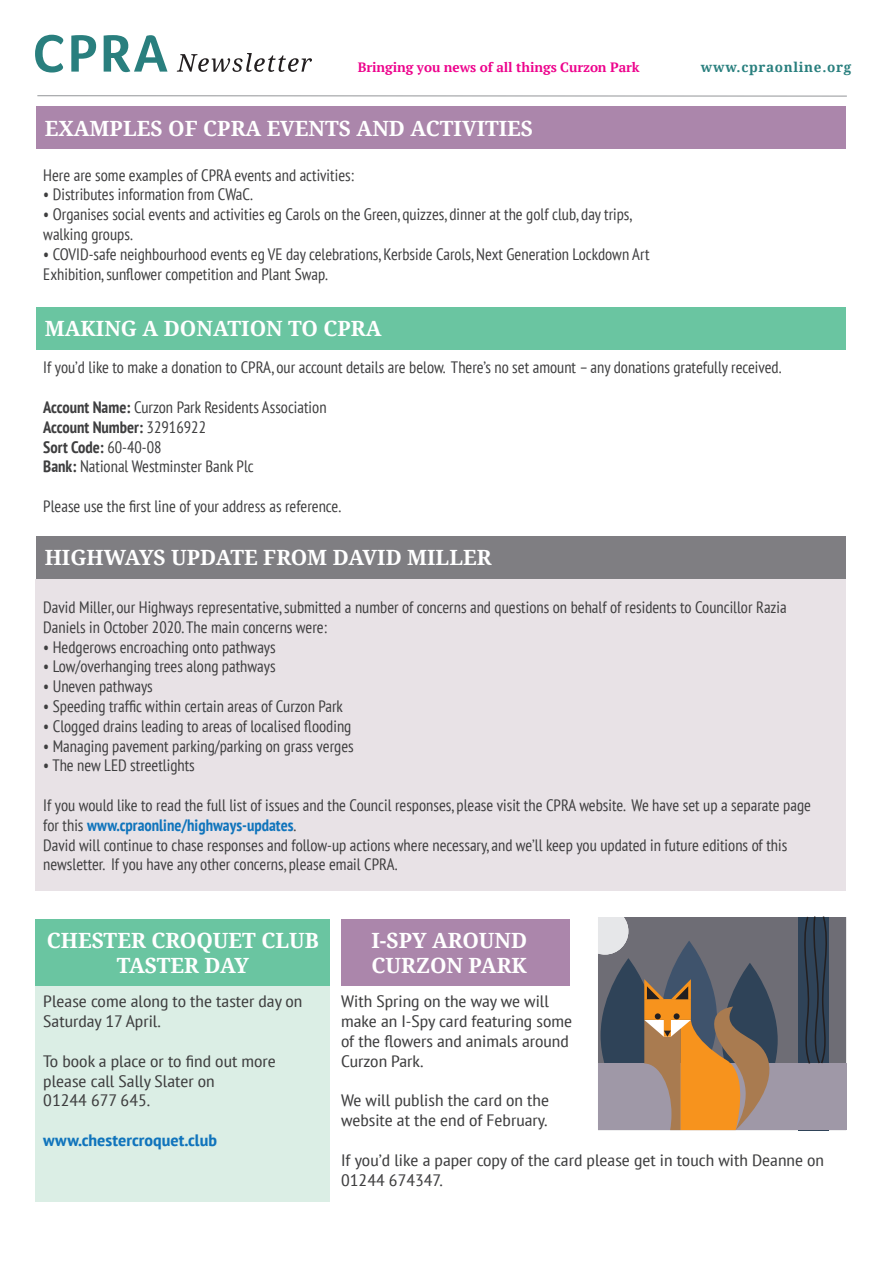
<style>
.page{position:relative;width:893px;height:1263px;background:#fff}
.page>*{position:absolute;margin:0;border:0;box-sizing:border-box;transform-origin:0 0}
.t1{font:700 54px "Foco";color:#297f7e}
.t2{font:700 21px/25.2px "Droid Serif";color:#fff}
.t3{font:condensed 16.5px/19.8px "PT Sans";color:#3e3e3f}
.t4{font:condensed 16.5px/19.8px "PT Sans";color:#3e3e3f;scale:1.18 1}
.t5{font:700 condensed 16.5px "PT Sans";color:#1074bc;scale:1.18 1}
.t6{font:700 13.5px "PT Serif";letter-spacing:-.005em;color:#ed028c}
.t7{font:700 13.5px "Droid Serif";letter-spacing:.05em;color:#297f7e}
.s1{font-weight:700}
.s2{font-weight:700;color:#1074bc}
</style>
<div class="page">
<div style="left:36px;top:986px;width:294px;height:216px;background:#dbeee5"></div>
<div style="left:35px;top:579px;width:811px;height:311px;background:#e8e2e6"></div>
<svg style="left:177px;top:53px;width:135px;height:19px"></svg>
<hr style="left:37px;top:95px;width:810px;height:1px;background:#939598">
<div style="left:36px;top:107px;width:810px;height:42px;background:#ab86ab"></div>
<div style="left:341px;top:919px;width:228px;height:67px;background:#ab86ab"></div>
<div style="left:36px;top:307px;width:810px;height:42px;background:#6ac5a1"></div>
<div style="left:36px;top:919px;width:294px;height:67px;background:#6ac5a1"></div>
<div style="left:36px;top:536px;width:810px;height:43px;background:#7f7e82"></div>
<div style="left:598px;top:917px;width:248px;height:146px;background:#6e6d75"></div>
<div style="left:798px;top:917px;width:31px;height:213px;background:#2f4358"></div>
<div style="left:601px;top:958px;width:55px;height:154px;background:#2f4358;border-radius:50%"></div>
<svg style="left:661px;top:941px;width:56px;height:154px"></svg>
<svg style="left:722px;top:963px;width:56px;height:154px"></svg>
<div style="left:598px;top:1063px;width:248px;height:67px;background:#9f98a7"></div>
<svg style="left:644px;top:979px;width:141px;height:151px"></svg>
<svg style="left:598px;top:917px;width:30px;height:37px"></svg>
<svg style="left:804px;top:916px;width:26px;height:148px"></svg>
<h1 class="t1" style="left:32px;top:18px;width:137px">CPRA</h1>
<p class="t6" style="left:358px;top:58px;width:284px">Bringing you news of all things Curzon Park</p>
<p class="t7" style="left:701px;top:58px;width:152px">www.cpraonline.org</p>
<p class="t2" style="left:45px;top:115px;width:490px">EXAMPLES OF CPRA EVENTS AND ACTIVITIES</p>
<p class="t3" style="left:43px;top:165px;width:312px">Here are some examples of CPRA events and activities:</p>
<p class="t3" style="left:43px;top:184px;width:211px">• Distributes information from CWaC.</p>
<p class="t3" style="left:43px;top:204px;width:590px">• Organises social events and activities eg Carols on the Green, quizzes, dinner at the golf club, day trips, walking groups.</p>
<p class="t3" style="left:43px;top:244px;width:608px">• COVID-safe neighbourhood events eg VE day celebrations, Kerbside Carols, Next Generation Lockdown Art<br>Exhibition, sunflower competition and Plant Swap.</p>
<p class="t2" style="left:45px;top:315px;width:338px">MAKING A DONATION TO CPRA</p>
<p class="t3" style="left:43px;top:357px;width:739px">If you’d like to make a donation to CPRA, our account details are below. There’s no set amount – any donations gratefully received.</p>
<p class="t3" style="left:43px;top:397px;width:285px"><span class="s1">Account Name:</span> Curzon Park Residents Association <span class="s1">Account Number:</span> 32916922<br><span class="s1">Sort Code:</span> 60-40-08<br><span class="s1">Bank:</span> National Westminster Bank Plc</p>
<p class="t3" style="left:43px;top:496px;width:299px">Please use the first line of your address as reference.</p>
<p class="t2" style="left:45px;top:544px;width:448px">HIGHWAYS UPDATE FROM DAVID MILLER</p>
<p class="t3" style="left:43px;top:597px;width:745px">David Miller, our Highways representative, submitted a number of concerns and questions on behalf of residents to Councillor Razia<br>Daniels in October 2020. The main concerns were:</p>
<p class="t3" style="left:43px;top:636px;width:234px">• Hedgerows encroaching onto pathways</p>
<p class="t3" style="left:43px;top:656px;width:234px">• Low/overhanging trees along pathways</p>
<p class="t3" style="left:43px;top:676px;width:111px">• Uneven pathways</p>
<p class="t3" style="left:43px;top:696px;width:301px">• Speeding traffic within certain areas of Curzon Park</p>
<p class="t3" style="left:43px;top:716px;width:310px">• Clogged drains leading to areas of localised flooding</p>
<p class="t3" style="left:43px;top:735px;width:312px">• Managing pavement parking/parking on grass verges</p>
<p class="t3" style="left:43px;top:755px;width:153px">• The new LED streetlights</p>
<p class="t3" style="left:43px;top:795px;width:769px">If you would like to read the full list of issues and the Council responses, please visit the CPRA website. We have set up a separate page for this <span class="s2">www.cpraonline/highways-updates</span>.<br>David will continue to chase responses and follow-up actions where necessary, and we’ll keep you updated in future editions of this newsletter. If you have any other concerns, please email CPRA.</p>
<p class="t2" style="left:47px;top:927px;width:274px;text-align:center">CHESTER CROQUET CLUB<br>TASTER DAY</p>
<p class="t4" style="left:43px;top:991px;width:221px">Please come along to the taster day on<br>Saturday 17 April.</p>
<p class="t4" style="left:43px;top:1051px;width:199px">To book a place or to find out more please call Sally Slater on<br>01244 677 645.</p>
<p class="t5" style="left:43px;top:1129px;width:149px">www.chestercroquet.club</p>
<p class="t2" style="left:371px;top:927px;width:157px">I-SPY AROUND<br>CURZON PARK</p>
<p class="t4" style="left:341px;top:991px;width:197px">With Spring on the way we will make an I-Spy card featuring some of the flowers and animals around<br>Curzon Park.</p>
<p class="t4" style="left:341px;top:1090px;width:178px">We will publish the card on the website at the end of February.</p>
<p class="t4" style="left:341px;top:1150px;width:411px">If you’d like a paper copy of the card please get in touch with Deanne on<br>01244 674347.</p>
</div>
